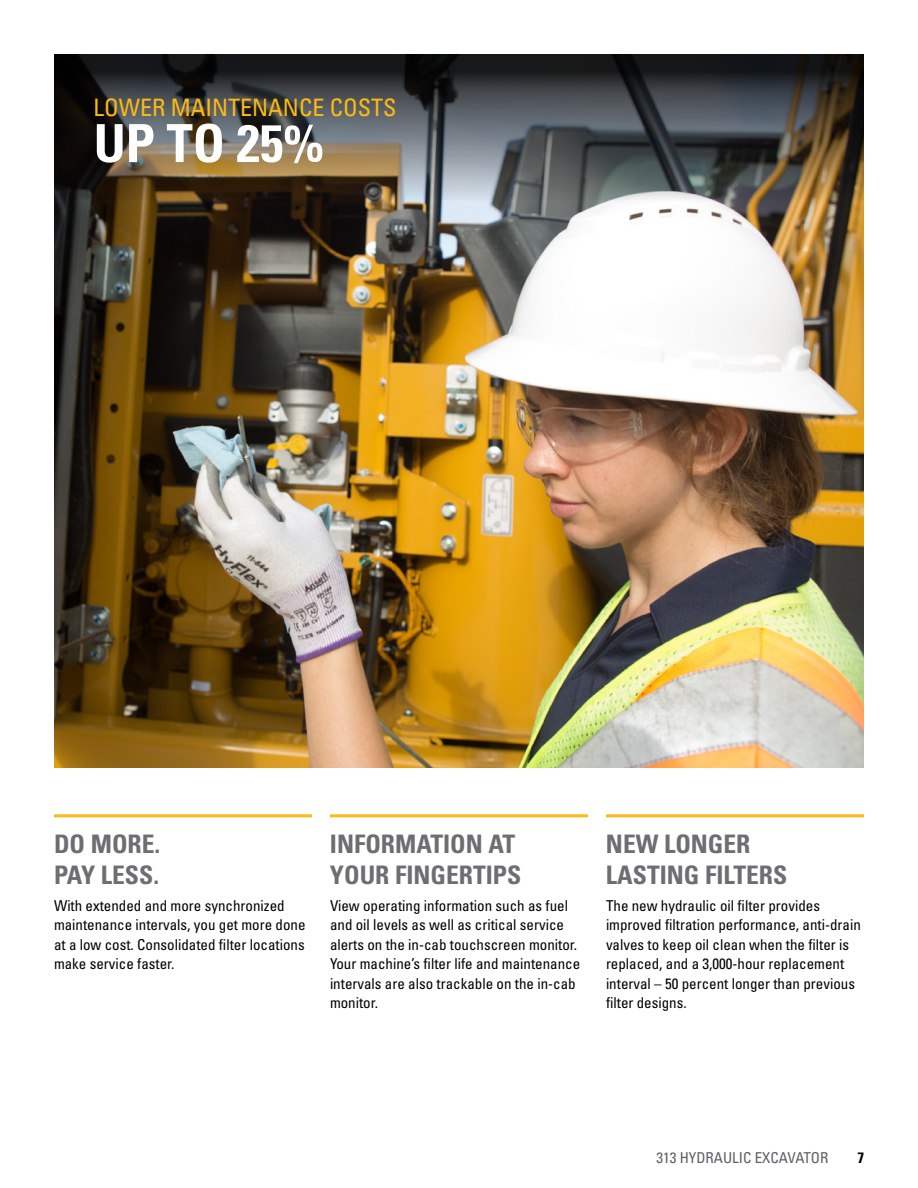
<style>
.page{position:relative;width:918px;height:1188px;background:#fff}
.page>*{position:absolute;margin:0;border:0;box-sizing:border-box;transform-origin:0 0}
.t1{font:700 condensed 52.5px "Univers";color:#fff}
.t2{font:700 condensed 25.5px/30.6px "Univers";color:#6d6e71}
.t3{font:condensed 24px "Univers";color:#fdba12}
.t4{font:condensed 15px/19.5px "Univers";color:#000}
.t5{font:condensed 15px "Univers";color:#5e6263}
.t6{font:700 condensed 15px "Univers";color:#000}
</style>
<div class="page">
<img style="left:54px;top:430px;width:810px;height:338px">
<img style="left:54px;top:54px;width:810px;height:376px">
<hr style="left:54px;top:814px;width:258px;height:3px;background:#fdba12">
<hr style="left:330px;top:814px;width:258px;height:3px;background:#fdba12">
<hr style="left:606px;top:814px;width:258px;height:3px;background:#fdba12">
<h3 class="t3" style="left:94px;top:92px;width:304px">LOWER MAINTENANCE COSTS</h3>
<h1 class="t1" style="left:94px;top:111px;width:232px">UP TO 25%</h1>
<h2 class="t2" style="left:54px;top:828px;width:108px">DO MORE.<br>PAY LESS.</h2>
<h2 class="t2" style="left:606px;top:828px;width:183px">NEW LONGER<br>LASTING FILTERS</h2>
<h2 class="t2" style="left:330px;top:828px;width:193px">INFORMATION AT<br>YOUR FINGERTIPS</h2>
<p class="t4" style="left:54px;top:896px;width:253px">With extended and more synchronized maintenance intervals, you get more done at a low cost. Consolidated filter locations make service faster.</p>
<p class="t4" style="left:606px;top:896px;width:256px">The new hydraulic oil filter provides improved filtration performance, anti-drain valves to keep oil clean when the filter is replaced, and a 3,000-hour replacement interval – 50 percent longer than previous filter designs.</p>
<p class="t4" style="left:330px;top:896px;width:252px">View operating information such as fuel and oil levels as well as critical service alerts on the in-cab touchscreen monitor.<br>Your machine’s filter life and maintenance intervals are also trackable on the in-cab monitor.</p>
<p class="t5" style="left:656px;top:1148px;width:173px">313 HYDRAULIC EXCAVATOR</p>
<p class="t6" style="left:857px;top:1148px;width:8px">7</p>
</div>
